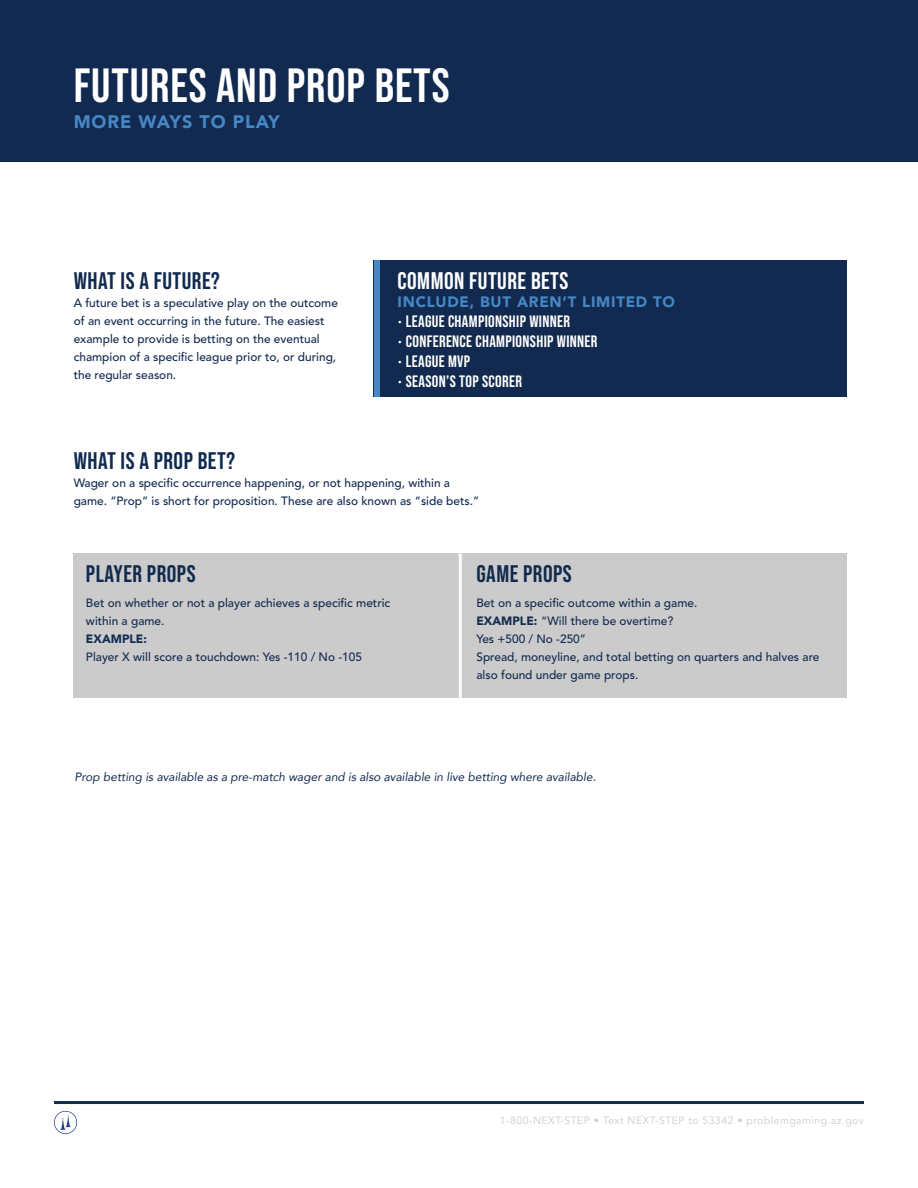
<style>
.page{position:relative;width:918px;height:1188px;background:#fff}
.page>*{position:absolute;margin:0;border:0;box-sizing:border-box;transform-origin:0 0}
.t1{font:700 48px "Bebas Neue Pro";letter-spacing:.02em;color:#fff}
.t2{font:700 24px "Bebas Neue Pro";letter-spacing:.02em;color:#112a4f}
.t3{font:700 24px "Bebas Neue Pro";letter-spacing:.02em;color:#fff}
.t4{font:900 18px "Avenir";letter-spacing:.05em;color:#4687c6}
.t5{font:700 16.5px "Bebas Neue Pro";letter-spacing:.02em;color:#fff}
.t6{font:900 15px "Avenir";letter-spacing:.05em;color:#4687c6}
.t7{font:500 12px/18px "Avenir";color:#122a4f}
.t8{font:italic 12px "Avenir";color:#122a4f}
.t9{font:900 12px "Avenir";color:#122a4f}
.t10{font:10.5px "Avenir";letter-spacing:.05em;color:#ceccca}
.s1{font-weight:900}
</style>
<div class="page">
<div style="left:0;top:0;width:918px;height:162px;background:#122a4f"></div>
<div style="left:374px;top:261px;width:473px;height:136px;background:#122a4f"></div>
<div style="left:74px;top:554px;width:773px;height:144px;background:#cbcbcb"></div>
<hr style="left:459px;top:554px;width:3px;height:144px;background:#fff">
<div style="left:374px;top:261px;width:6px;height:136px;background:#4687c6"></div>
<hr style="left:54px;top:1101px;width:810px;height:3px;background:#122a4f">
<svg style="left:54px;top:1111px;width:23px;height:23px"></svg>
<h1 class="t1" style="left:74px;top:58px;width:377px">FUTURES AND PROP BETS</h1>
<h3 class="t4" style="left:74px;top:110px;width:208px">MORE WAYS TO PLAY</h3>
<h2 class="t2" style="left:74px;top:267px;width:148px">WHAT IS A FUTURE?</h2>
<p class="t7" style="left:74px;top:294px;width:266px">A future bet is a speculative play on the outcome of an event occurring in the future. The easiest example to provide is betting on the eventual champion of a specific league prior to, or during, the regular season.</p>
<h2 class="t3" style="left:398px;top:267px;width:172px">COMMON FUTURE BETS</h2>
<p class="t6" style="left:398px;top:293px;width:279px">INCLUDE, BUT AREN’T LIMITED TO</p>
<h3 class="t5" style="left:398px;top:312px;width:174px">• LEAGUE CHAMPIONSHIP WINNER</h3>
<h3 class="t5" style="left:398px;top:332px;width:201px">• CONFERENCE CHAMPIONSHIP WINNER</h3>
<h3 class="t5" style="left:398px;top:352px;width:74px">• LEAGUE MVP</h3>
<h3 class="t5" style="left:398px;top:371px;width:126px">• SEASON’S TOP SCORER</h3>
<h2 class="t2" style="left:74px;top:447px;width:163px">WHAT IS A PROP BET?</h2>
<p class="t7" style="left:74px;top:474px;width:407px">Wager on a specific occurrence happening, or not happening, within a game. “Prop” is short for proposition. These are also known as “side bets.”</p>
<h2 class="t2" style="left:86px;top:560px;width:111px">PLAYER PROPS</h2>
<h2 class="t2" style="left:476px;top:560px;width:97px">GAME PROPS</h2>
<p class="t7" style="left:86px;top:594px;width:306px">Bet on whether or not a player achieves a specific metric within a game.</p>
<p class="t9" style="left:86px;top:632px;width:62px">EXAMPLE:</p>
<p class="t7" style="left:86px;top:648px;width:278px">Player X will score a touchdown: Yes -110 / No -105</p>
<p class="t7" style="left:476px;top:594px;width:345px">Bet on a specific outcome within a game.<br><span class="s1">EXAMPLE:</span> “Will there be overtime?<br>Yes +500 / No -250”<br>Spread, moneyline, and total betting on quarters and halves are also found under game props.</p>
<p class="t8" style="left:75px;top:770px;width:523px">Prop betting is available as a pre-match wager and is also available in live betting where available.</p>
<p class="t10" style="left:500px;top:1114px;width:366px">1-800-NEXT-STEP • Text NEXT-STEP to 53342 • problemgaming.az.gov</p>
</div>
